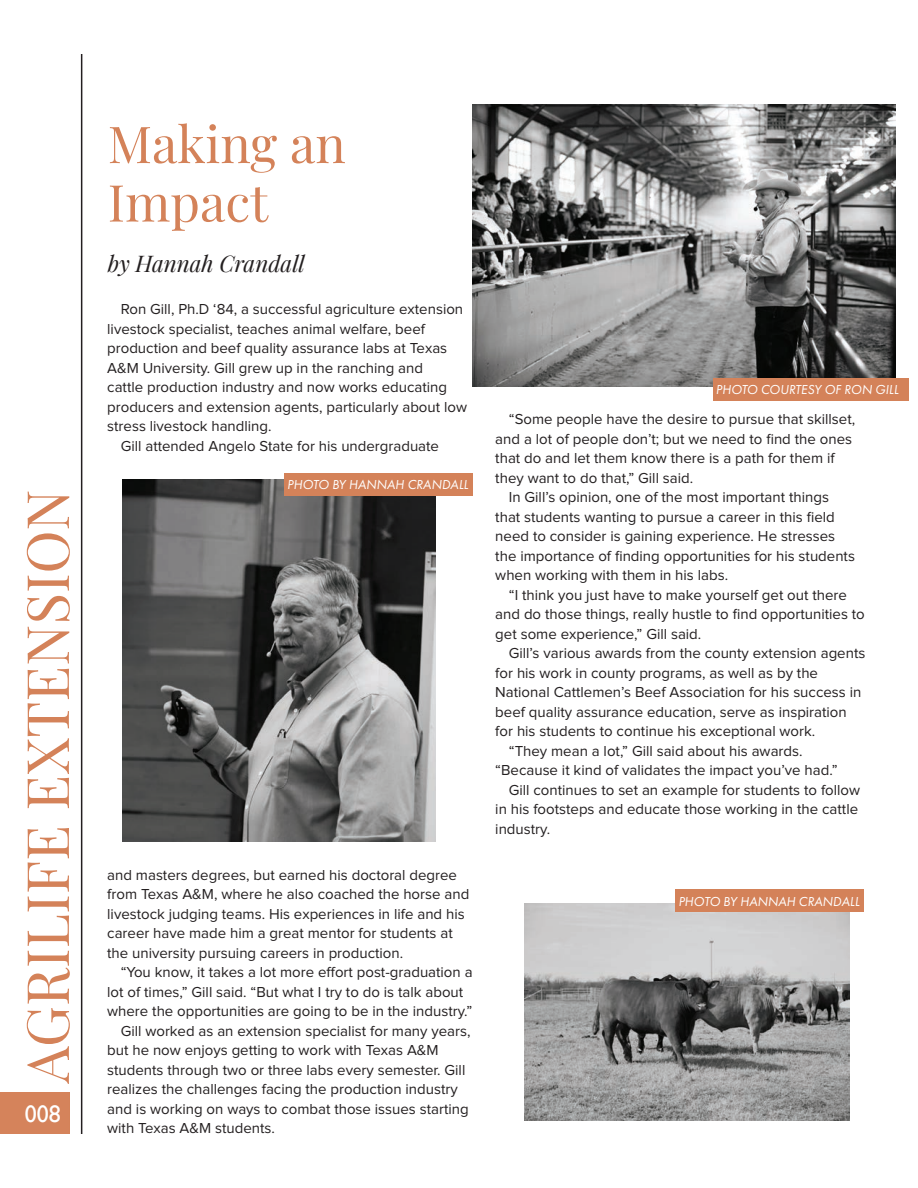
<style>
.page{position:relative;width:918px;height:1188px;background:#fff}
.page>*{position:absolute;margin:0;border:0;box-sizing:border-box;transform-origin:0 0}
.t1{font:58.5px "Playfair Display";color:#d48259}
.t2{font:51px/58.5px "Playfair Display";color:#d48259}
.t3{font:31.5px "Futura";color:#fff}
.t4{font:24px "Gill Sans";color:#fff}
.t5{font:italic 22.5px "Playfair Display";color:#231f20}
.t6{font:15px "Proxima Nova";color:#231f20}
.t7{font:italic 13.5px "Futura PT";color:#fff}
</style>
<div class="page">
<hr style="left:81px;top:54px;width:1px;height:1080px;background:#231f20">
<div style="left:0;top:1092px;width:70px;height:42px;background:#d48259"></div>
<img style="left:525px;top:903px;width:325px;height:217px">
<img style="left:473px;top:104px;width:422px;height:282px">
<img style="left:123px;top:480px;width:312px;height:361px">
<div style="left:713px;top:378px;width:195px;height:22px;background:#d48259"></div>
<div style="left:675px;top:889px;width:189px;height:23px;background:#d48259"></div>
<div style="left:284px;top:473px;width:189px;height:22px;background:#d48259"></div>
<p class="t1" style="left:1px;top:1083px;width:595px;rotate:-90deg">AGRILIFE EXTENSION</p>
<p class="t3" style="left:6px;top:1094px;width:56px">008</p>
<p class="t4" style="left:25px;top:1100px;width:37px">008</p>
<p class="t2" style="left:108px;top:111px;width:239px">Making an<br>Impact</p>
<p class="t5" style="left:108px;top:246px;width:199px">by Hannah Crandall</p>
<p class="t6" style="left:121px;top:302px;width:344px">Ron Gill, Ph.D ‘84, a successful agriculture extension</p>
<p class="t6" style="left:107px;top:322px;width:319px">livestock specialist, teaches animal welfare, beef</p>
<p class="t6" style="left:107px;top:341px;width:342px">production and beef quality assurance labs at Texas</p>
<p class="t6" style="left:107px;top:361px;width:317px">A&amp;M University. Gill grew up in the ranching and</p>
<p class="t6" style="left:107px;top:380px;width:341px">cattle production industry and now works educating</p>
<p class="t6" style="left:107px;top:400px;width:361px">producers and extension agents, particularly about low</p>
<p class="t6" style="left:107px;top:419px;width:166px">stress livestock handling.</p>
<p class="t6" style="left:121px;top:439px;width:320px">Gill attended Angelo State for his undergraduate</p>
<p class="t7" style="left:287px;top:477px;width:183px">PHOTO BY HANNAH CRANDALL</p>
<p class="t6" style="left:107px;top:868px;width:351px">and masters degrees, but earned his doctoral degree</p>
<p class="t6" style="left:107px;top:887px;width:364px">from Texas A&amp;M, where he also coached the horse and</p>
<p class="t6" style="left:107px;top:907px;width:359px">livestock judging teams. His experiences in life and his</p>
<p class="t6" style="left:107px;top:926px;width:347px">career have made him a great mentor for students at</p>
<p class="t6" style="left:107px;top:946px;width:297px">the university pursuing careers in production.</p>
<p class="t6" style="left:121px;top:965px;width:353px">“You know, it takes a lot more effort post-graduation a</p>
<p class="t6" style="left:107px;top:985px;width:358px">lot of times,” Gill said. “But what I try to do is talk about</p>
<p class="t6" style="left:107px;top:1004px;width:367px">where the opportunities are going to be in the industry.”</p>
<p class="t6" style="left:121px;top:1024px;width:351px">Gill worked as an extension specialist for many years,</p>
<p class="t6" style="left:107px;top:1043px;width:333px">but he now enjoys getting to work with Texas A&amp;M</p>
<p class="t6" style="left:107px;top:1063px;width:360px">students through two or three labs every semester. Gill</p>
<p class="t6" style="left:107px;top:1082px;width:352px">realizes the challenges facing the production industry</p>
<p class="t6" style="left:107px;top:1102px;width:363px">and is working on ways to combat those issues starting</p>
<p class="t6" style="left:107px;top:1121px;width:169px">with Texas A&amp;M students.</p>
<p class="t7" style="left:716px;top:382px;width:184px">PHOTO COURTESY OF RON GILL</p>
<p class="t6" style="left:509px;top:412px;width:348px">“Some people have the desire to pursue that skillset,</p>
<p class="t6" style="left:495px;top:432px;width:358px">and a lot of people don’t; but we need to find the ones</p>
<p class="t6" style="left:495px;top:451px;width:341px">that do and let them know there is a path for them if</p>
<p class="t6" style="left:495px;top:471px;width:199px">they want to do that,” Gill said.</p>
<p class="t6" style="left:509px;top:490px;width:322px">In Gill’s opinion, one of the most important things</p>
<p class="t6" style="left:495px;top:510px;width:341px">that students wanting to pursue a career in this field</p>
<p class="t6" style="left:495px;top:529px;width:341px">need to consider is gaining experience. He stresses</p>
<p class="t6" style="left:495px;top:549px;width:361px">the importance of finding opportunities for his students</p>
<p class="t6" style="left:495px;top:568px;width:234px">when working with them in his labs.</p>
<p class="t6" style="left:509px;top:588px;width:340px">“I think you just have to make yourself get out there</p>
<p class="t6" style="left:495px;top:607px;width:371px">and do those things, really hustle to find opportunities to</p>
<p class="t6" style="left:495px;top:627px;width:208px">get some experience,” Gill said.</p>
<p class="t6" style="left:509px;top:646px;width:358px">Gill’s various awards from the county extension agents</p>
<p class="t6" style="left:495px;top:666px;width:324px">for his work in county programs, as well as by the</p>
<p class="t6" style="left:495px;top:685px;width:368px">National Cattlemen’s Beef Association for his success in</p>
<p class="t6" style="left:495px;top:705px;width:353px">beef quality assurance education, serve as inspiration</p>
<p class="t6" style="left:495px;top:724px;width:322px">for his students to continue his exceptional work.</p>
<p class="t6" style="left:509px;top:744px;width:295px">“They mean a lot,” Gill said about his awards.</p>
<p class="t6" style="left:495px;top:763px;width:344px">“Because it kind of validates the impact you’ve had.”</p>
<p class="t6" style="left:509px;top:783px;width:353px">Gill continues to set an example for students to follow</p>
<p class="t6" style="left:495px;top:802px;width:364px">in his footsteps and educate those working in the cattle</p>
<p class="t6" style="left:495px;top:822px;width:56px">industry.</p>
<p class="t7" style="left:678px;top:893px;width:183px">PHOTO BY HANNAH CRANDALL</p>
</div>
